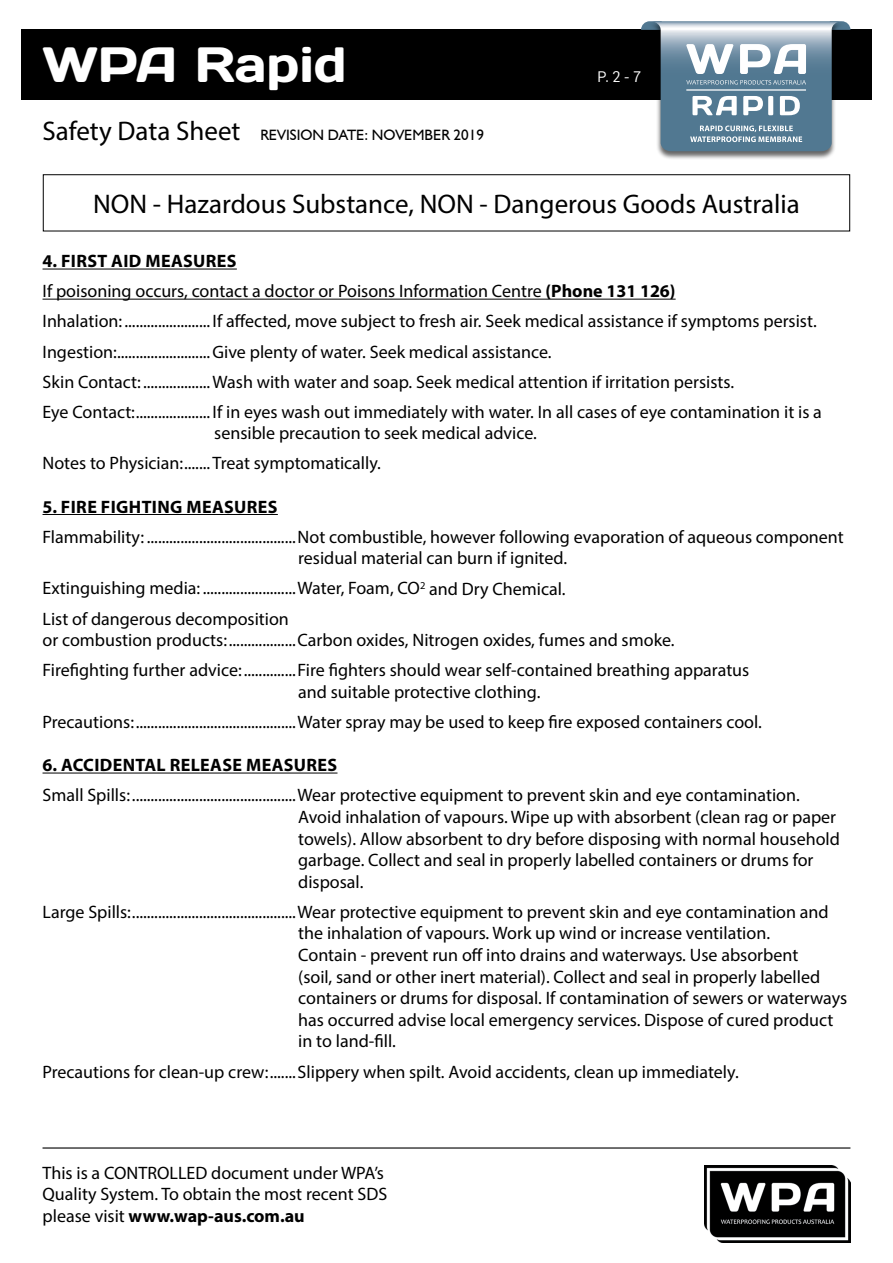
<style>
.page{position:relative;width:893px;height:1263px;background:#fff}
.page>*{position:absolute;margin:0;border:0;box-sizing:border-box;transform-origin:0 0}
.t1{font:49.5px "Days";color:#fff}
.t2{font:27px "Myriad Pro";color:#000}
.t3{font:18px/21.6px "Myriad Pro";color:#000}
.t4{font:700 18px "Myriad Pro";letter-spacing:.02em;color:#000}
.t5{font:15px "Humanist 521 BT";color:#000}
.t6{font:15px "Flama";color:#fff}
.s1{font-weight:700}
</style>
<div class="page">
<div style="left:21px;top:30px;width:851px;height:70px;background:#000"></div>
<hr style="left:43px;top:1147px;width:807px;height:1px;background:#000">
<img style="left:704px;top:1165px;width:146px;height:77px">
<div style="left:43px;top:174px;width:807px;height:57px;border:1px solid #000"></div>
<div style="left:647px;top:21px;width:198px;height:139px;background:#000;opacity:.6"></div>
<svg style="left:641px;top:21px;width:209px;height:130px"></svg>
<hr style="left:43px;top:269px;width:194px;height:1px;background:#000">
<hr style="left:43px;top:299px;width:633px;height:1px;background:#000">
<hr style="left:43px;top:514px;width:235px;height:1px;background:#000">
<hr style="left:43px;top:772px;width:294px;height:1px;background:#000">
<h1 class="t1" style="left:43px;top:33px;width:306px">WPA Rapid</h1>
<p class="t5" style="left:260px;top:125px;width:225px">REVISION DATE: NOVEMBER 2019</p>
<h2 class="t2" style="left:43px;top:114px;width:199px">Safety Data Sheet</h2>
<p class="t6" style="left:598px;top:66px;width:45px">P. 2 - 7</p>
<h2 class="t2" style="left:93px;top:187px;width:708px">NON - Hazardous Substance, NON - Dangerous Goods Australia</h2>
<p class="t3" style="left:43px;top:246px;width:781px;line-height:30.2px"><span class="s1">4. FIRST AID MEASURES<br></span>If poisoning occurs, contact a doctor or Poisons Information Centre <span class="s1">(Phone 131 126)<br></span>Inhalation: ....................... If affected, move subject to fresh air. Seek medical assistance if symptoms persist.<br>Ingestion:.........................Give plenty of water. Seek medical assistance.<br>Skin Contact: ..................Wash with water and soap. Seek medical attention if irritation persists.<br>Eye Contact:.................... If in eyes wash out immediately with water. In all cases of eye contamination it is a</p>
<p class="t3" style="left:43px;top:418px;width:496px;line-height:30.2px;text-indent:172px">sensible precaution to seek medical advice.<br>Notes to Physician:....... Treat symptomatically.</p>
<p class="t4" style="left:43px;top:495px;width:237px">5. FIRE FIGHTING MEASURES</p>
<p class="t3" style="left:298px;top:526px;width:547px;text-indent:-256px">Flammability: ........................................Not combustible, however following evaporation of aqueous component residual material can burn if ignited.</p>
<p class="t3" style="left:43px;top:573px;width:525px;line-height:30.2px">Extinguishing media: .........................Water, Foam, CO<sup>2</sup> and Dry Chemical.<br>List of dangerous decomposition</p>
<p class="t3" style="left:43px;top:625px;width:708px;line-height:30.2px">or combustion products:..................Carbon oxides, Nitrogen oxides, fumes and smoke.<br>Firefighting further advice:..............Fire fighters should wear self-contained breathing apparatus</p>
<p class="t3" style="left:43px;top:676px;width:721px;line-height:30.2px;text-indent:256px">and suitable protective clothing.<br>Precautions:...........................................Water spray may be used to keep fire exposed containers cool.</p>
<p class="t4" style="left:43px;top:753px;width:296px">6. ACCIDENTAL RELEASE MEASURES</p>
<p class="t3" style="left:298px;top:784px;width:543px;text-indent:-256px">Small Spills:............................................Wear protective equipment to prevent skin and eye contamination.<br>Avoid inhalation of vapours. Wipe up with absorbent (clean rag or paper towels). Allow absorbent to dry before disposing with normal household garbage. Collect and seal in properly labelled containers or drums for disposal.</p>
<p class="t3" style="left:298px;top:901px;width:550px;text-indent:-256px">Large Spills:............................................Wear protective equipment to prevent skin and eye contamination and the inhalation of vapours. Work up wind or increase ventilation.<br>Contain - prevent run off into drains and waterways. Use absorbent<br>(soil, sand or other inert material). Collect and seal in properly labelled containers or drums for disposal. If contamination of sewers or waterways has occurred advise local emergency services. Dispose of cured product in to land-fill.</p>
<p class="t3" style="left:43px;top:1060px;width:698px">Precautions for clean-up crew:.......Slippery when spilt. Avoid accidents, clean up immediately.</p>
<p class="t3" style="left:43px;top:1161px;width:346px">This is a CONTROLLED document under WPA’s<br>Quality System. To obtain the most recent SDS please visit <span class="s1">www.wap-aus.com.au</span></p>
</div>
